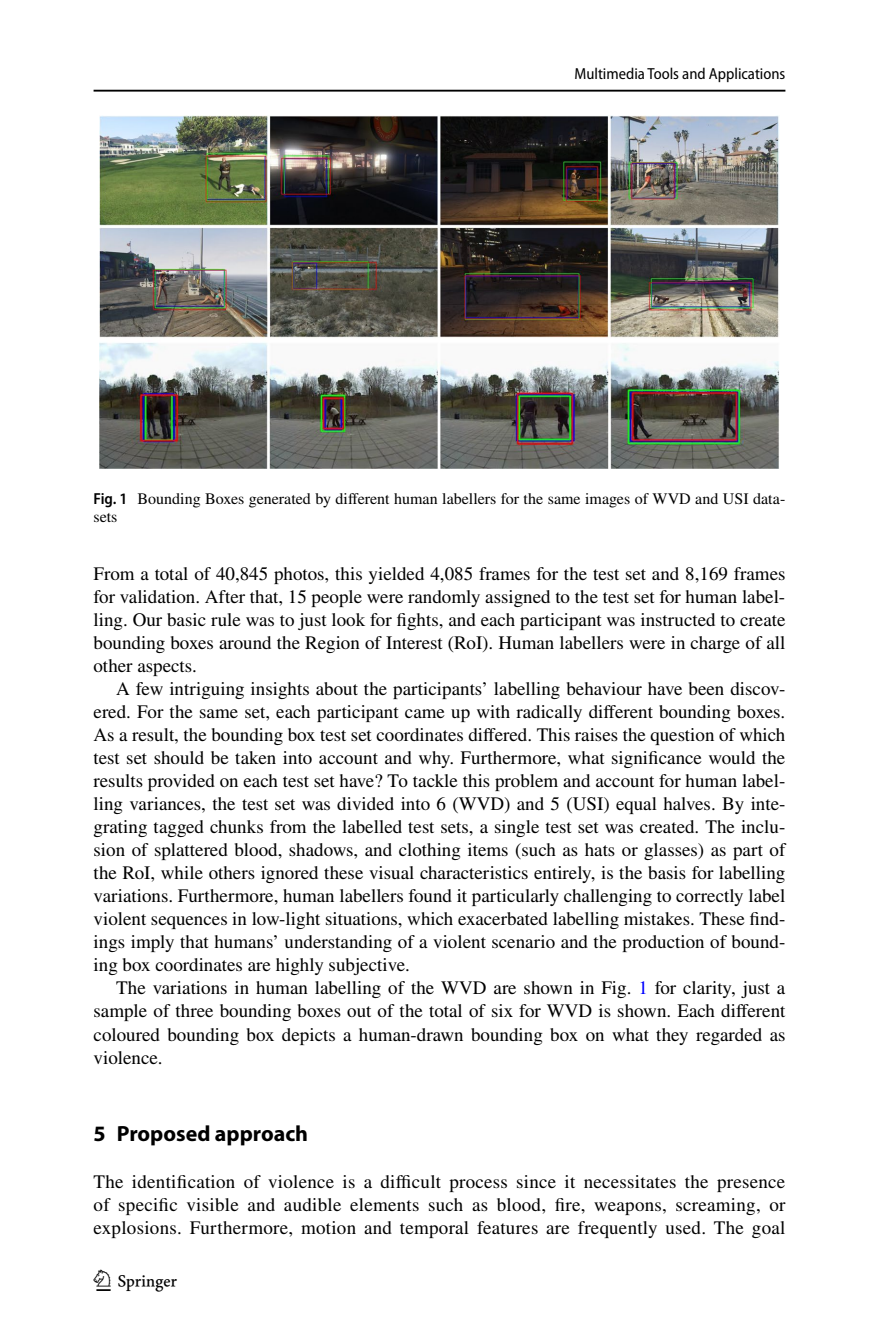
<style>
.page{position:relative;width:879px;height:1333px;background:#fff}
.page>*{position:absolute;margin:0;border:0;box-sizing:border-box;transform-origin:0 0}
.t1{font:30px "Springnew Regular 4";color:#000}
.t2{font:700 22px "Myriad Pro";color:#000}
.t3{font:19px/23px "STIX";color:#000;text-align:justify}
.t4{font:16px/18.4px "STIX";color:#000}
.t5{font:semi-condensed 16px "Myriad Pro";color:#000}
.s1{font-family:"Myriad Pro";font-weight:600;font-stretch:semi-condensed}
.s2{color:#00f}
</style>
<div class="page">
<hr style="left:94px;top:90px;width:691px;height:2px;background:#000">
<img style="left:99px;top:116px;width:680px;height:353px">
<p class="t5" style="left:574px;top:65px;width:212px">Multimedia Tools and Applications</p>
<p class="t4" style="left:94px;top:490px;width:693px"><span class="s1">Fig. 1</span> Bounding Boxes generated by different human labellers for the same images of WVD and USI data&shy;sets</p>
<p class="t3" style="left:94px;top:563px;width:693px">From a total of 40,845 photos, this yielded 4,085 frames for the test set and 8,169 frames for validation. After that, 15 people were randomly assigned to the test set for human label&shy;ling. Our basic rule was to just look for fights, and each participant was instructed to create bounding boxes around the Region of Interest (RoI). Human labellers were in charge of all other aspects.</p>
<p class="t3" style="left:94px;top:678px;width:693px;text-indent:23px">A few intriguing insights about the participants’ labelling behaviour have been discov&shy;ered. For the same set, each participant came up with radically different bounding boxes.<br>As a result, the bounding box test set coordinates differed. This raises the question of which test set should be taken into account and why. Furthermore, what significance would the results provided on each test set have? To tackle this problem and account for human label&shy;ling variances, the test set was divided into 6 (WVD) and 5 (USI) equal halves. By inte&shy;grating tagged chunks from the labelled test sets, a single test set was created. The inclu&shy;sion of splattered blood, shadows, and clothing items (such as hats or glasses) as part of the RoI, while others ignored these visual characteristics entirely, is the basis for labelling variations. Furthermore, human labellers found it particularly challenging to correctly label violent sequences in low-light situations, which exacerbated labelling mistakes. These find&shy;ings imply that humans’ understanding of a violent scenario and the production of bound&shy;ing box coordinates are highly subjective.</p>
<p class="t3" style="left:94px;top:977px;width:693px;text-indent:23px">The variations in human labelling of the WVD are shown in Fig. <span class="s2">1</span> for clarity, just a sample of three bounding boxes out of the total of six for WVD is shown. Each different coloured bounding box depicts a human-drawn bounding box on what they regarded as violence.</p>
<p class="t2" style="left:94px;top:1118px;width:216px">5 Proposed approach</p>
<p class="t3" style="left:94px;top:1170px;width:693px">The identification of violence is a difficult process since it necessitates the presence of specific visible and audible elements such as blood, fire, weapons, screaming, or explosions. Furthermore, motion and temporal features are frequently used. The goal</p>
<h1 class="t1" style="left:96px;top:1269px;width:83px">1 3</h1>
</div>
